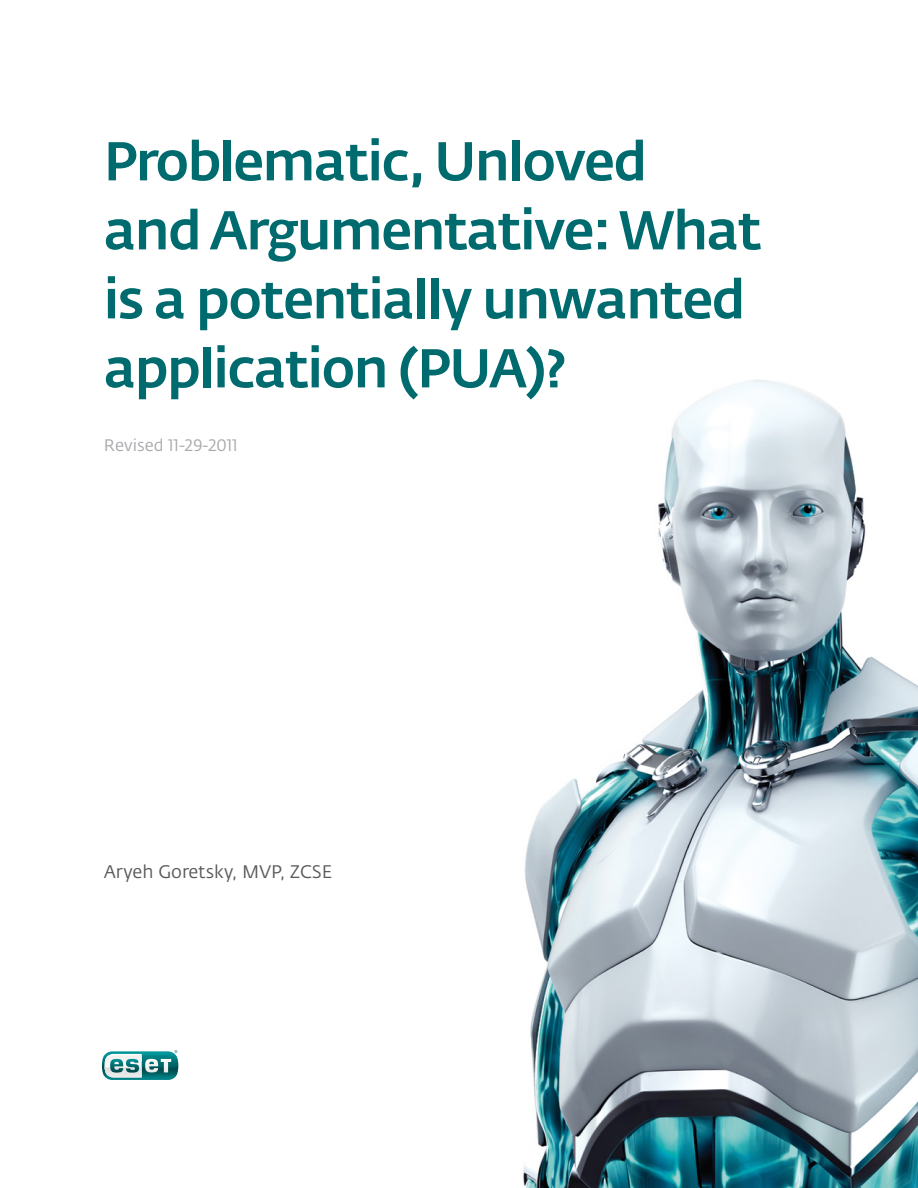
<style>
.page{position:relative;width:918px;height:1188px;background:#fff}
.page>*{position:absolute;margin:0;border:0;box-sizing:border-box;transform-origin:0 0}
.t1{font:500 54px/69px "Fedra Sans Alt Pro";letter-spacing:-.03em;color:#006b6e}
.t2{font:18px "Fedra Sans Alt Pro";color:#58595b}
.t3{font:16.5px "Fedra Sans Alt Pro";color:#a7a9ac}
</style>
<div class="page">
<img style="left:523px;top:380px;width:395px;height:808px">
<svg style="left:102px;top:1050px;width:76px;height:30px"></svg>
<p class="t1" style="left:104px;top:127px;width:660px">Problematic, Unloved<br>and Argumentative: What is a potentially unwanted application (PUA)?</p>
<p class="t3" style="left:104px;top:435px;width:135px">Revised 11-29-2011</p>
<p class="t2" style="left:104px;top:860px;width:230px">Aryeh Goretsky, MVP, ZCSE</p>
</div>
